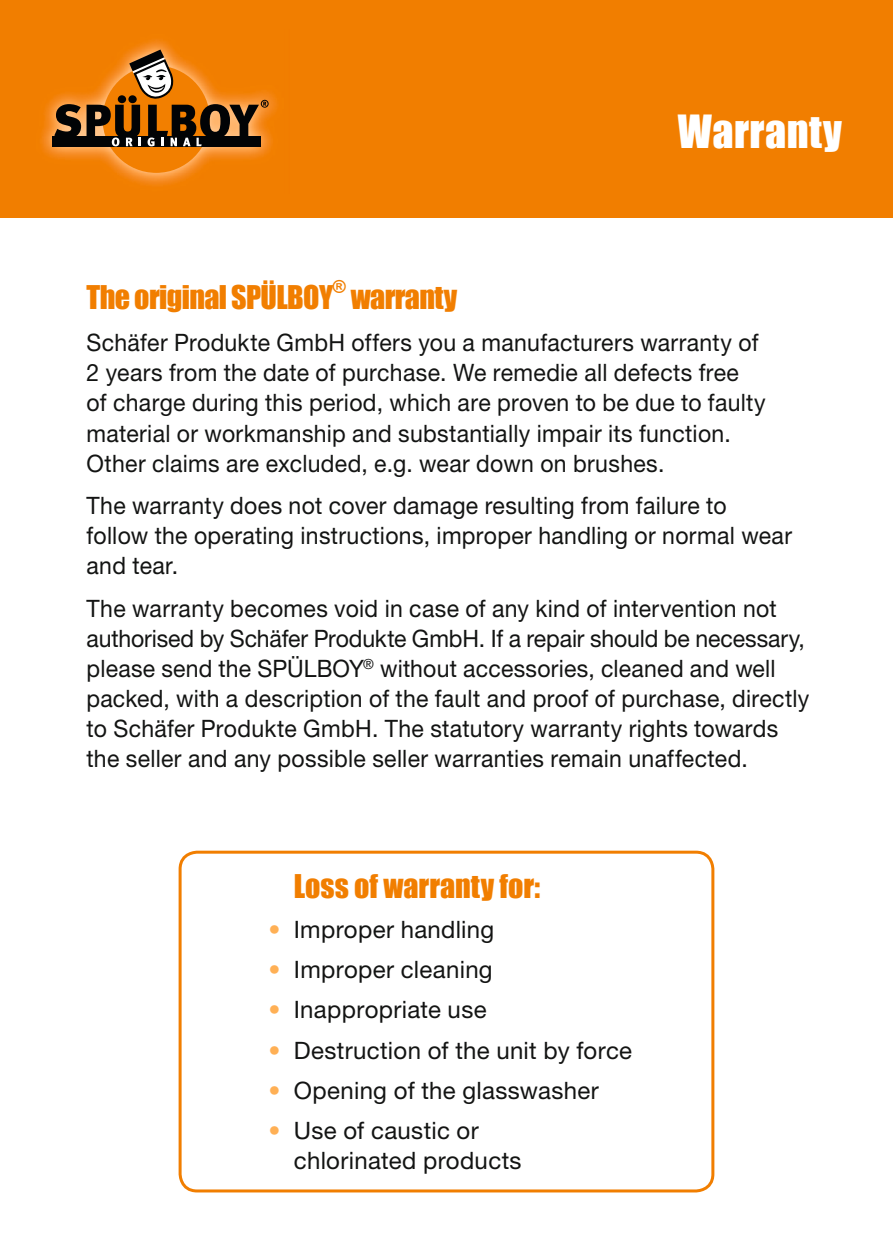
<style>
.page{position:relative;width:893px;height:1259px;background:#fff}
.page>*{position:absolute;margin:0;border:0;box-sizing:border-box;transform-origin:0 0}
.t1{font:42px "Impact";letter-spacing:.01em;color:#fff}
.t2{font:30px "Impact";letter-spacing:-.02em;color:#f17e00}
.t3{font:30px "Impact";color:#f17e00}
.t4{font:24px/30px "Helvetica Neue";letter-spacing:.01em;color:#131413;scale:.96 1}
.t5{font:24px/30px "Helvetica Neue";letter-spacing:.01em;color:#131413}
.t6{font:17.4px "Impact";color:#f17e00}
.s1{color:#ffb055}
</style>
<div class="page">
<div style="left:0;top:0;width:893px;height:217px;background:#f17e00"></div>
<img style="left:41px;top:40px;width:236px;height:145px">
<div style="left:103px;top:66px;width:107px;height:107px;background:#f27f00;border-radius:50%"></div>
<div style="left:52px;top:136px;width:209px;height:10px;background:#010305"></div>
<svg style="left:54px;top:104px;width:27px;height:32px"></svg>
<svg style="left:87px;top:50px;width:182px;height:96px"></svg>
<div style="left:179px;top:850px;width:535px;height:342px;border:3px solid #f17e00;border-radius:17px"></div>
<h1 class="t1" style="left:678px;top:98px;width:165px">Warranty</h1>
<p class="t2" style="left:87px;top:274px;width:248px">The original SPÜLBOY</p>
<p class="t6" style="left:333px;top:272px;width:15px">®</p>
<p class="t2" style="left:351px;top:274px;width:108px">warranty</p>
<p class="t4" style="left:87px;top:327px;width:709px">Schäfer Produkte GmbH offers you a manufacturers warranty of 2 years from the date of purchase. We remedie all defects free<br>of charge during this period, which are proven to be due to faulty material or workmanship and substantially impair its function.<br>Other claims are excluded, e.g. wear down on brushes.</p>
<p class="t4" style="left:87px;top:490px;width:736px">The warranty does not cover damage resulting from failure to follow the operating instructions, improper handling or normal wear and tear.</p>
<p class="t4" style="left:87px;top:593px;width:754px">The warranty becomes void in case of any kind of intervention not authorised by Schäfer Produkte GmbH. If a repair should be necessary, please send the SPÜLBOY<sup>®</sup> without accessories, cleaned and well packed, with a description of the fault and proof of purchase, directly to Schäfer Produkte GmbH. The statutory warranty rights towards the seller and any possible seller warranties remain unaffected.</p>
<p class="t3" style="left:294px;top:862px;width:248px">Loss of warranty for:</p>
<p class="t5" style="left:268px;top:914px;width:227px"><span class="s1">•</span> Improper handling</p>
<p class="t5" style="left:268px;top:954px;width:226px"><span class="s1">•</span> Improper cleaning</p>
<p class="t5" style="left:268px;top:994px;width:220px"><span class="s1">•</span> Inappropriate use</p>
<p class="t5" style="left:268px;top:1034px;width:365px"><span class="s1">•</span> Destruction of the unit by force</p>
<p class="t5" style="left:268px;top:1075px;width:332px"><span class="s1">•</span> Opening of the glasswasher</p>
<p class="t5" style="left:294px;top:1115px;width:229px;text-indent:-26px"><span class="s1">•</span> Use of caustic or chlorinated products</p>
</div>
